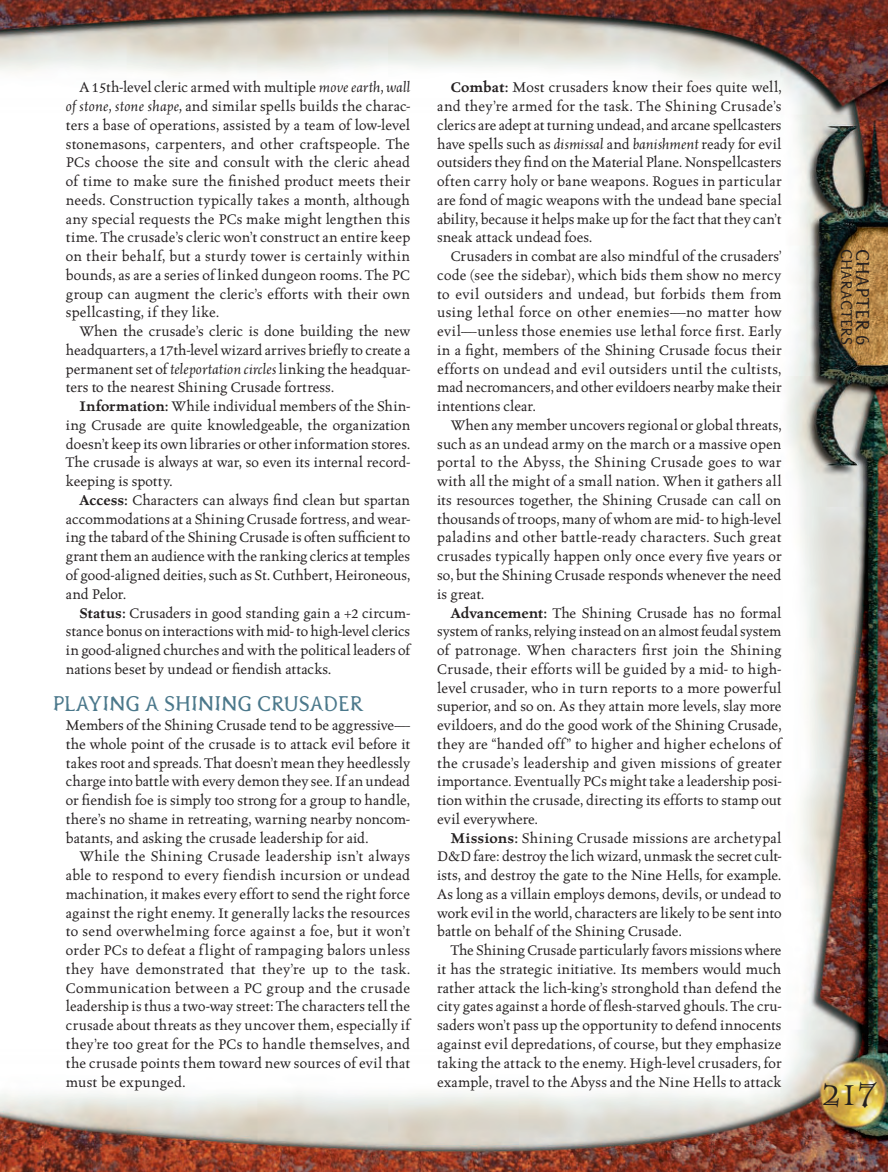
<style>
.page{position:relative;width:888px;height:1172px;background:#fff}
.page>*{position:absolute;margin:0;border:0;box-sizing:border-box;transform-origin:0 0}
.t1{font:33.75px "Alchemy Gold A24";color:#231f20}
.t2{font:20.55px "Pterra dactyl";letter-spacing:-.015em;color:#4b788b}
.t3{font:18px "Pterra dactyl";letter-spacing:.015em;color:#231f20}
.t4{font:500 15.75px/18.8px "Celestia Antiqua";color:#231f20;text-align:justify}
.t5{font:15px "Pterra dactyl";letter-spacing:.02em;color:#231f20}
.s1{font-style:italic}
.s2{font-weight:600}
</style>
<div class="page">
<img style="left:0;top:0;width:888px;height:1171px">
<p class="t4" style="left:66px;top:79px;width:346px;text-indent:14px">A 15th-level cleric armed with multiple <span class="s1">move earth, wall of stone, stone shape,</span> and similar spells builds the charac&shy;ters a base of operations, assisted by a team of low-level stonemasons, carpenters, and other craftspeople. The PCs choose the site and consult with the cleric ahead of time to make sure the finished product meets their needs. Construction typically takes a month, although any special requests the PCs make might lengthen this time. The crusade’s cleric won’t construct an entire keep on their behalf, but a sturdy tower is certainly within bounds, as are a series of linked dungeon rooms. The PC group can augment the cleric’s efforts with their own spellcasting, if they like.</p>
<p class="t4" style="left:66px;top:322px;width:346px;text-indent:13px">When the crusade’s cleric is done building the new headquarters, a 17th-level wizard arrives briefly to create a permanent set of <span class="s1">teleportation circles</span> linking the headquar&shy;ters to the nearest Shining Crusade fortress.</p>
<p class="t4" style="left:66px;top:397px;width:346px;text-indent:13px"><span class="s2">Information:</span> While individual members of the Shin&shy;ing Crusade are quite knowledgeable, the organization doesn’t keep its own libraries or other information stores.<br>The crusade is always at war, so even its internal record&shy;keeping is spotty.</p>
<p class="t4" style="left:66px;top:491px;width:346px;text-indent:13px"><span class="s2">Access:</span> Characters can always find clean but spartan accommodations at a Shining Crusade fortress, and wear&shy;ing the tabard of the Shining Crusade is often sufficient to grant them an audience with the ranking clerics at temples of good-aligned deities, such as St. Cuthbert, Heironeous, and Pelor.</p>
<p class="t4" style="left:66px;top:604px;width:346px;text-indent:13px"><span class="s2">Status:</span> Crusaders in good standing gain a +2 circum&shy;stance bonus on interactions with mid- to high-level clerics in good-aligned churches and with the political leaders of nations beset by undead or fiendish attacks.</p>
<h2 class="t2" style="left:52px;top:696px;width:312px">PLAYING A SHINING CRUSADER</h2>
<p class="t4" style="left:66px;top:716px;width:346px">Members of the Shining Crusade tend to be aggressive— the whole point of the crusade is to attack evil before it takes root and spreads. That doesn’t mean they heedlessly charge into battle with every demon they see. If an undead or fiendish foe is simply too strong for a group to handle, there’s no shame in retreating, warning nearby noncom&shy;batants, and asking the crusade leadership for aid.</p>
<p class="t4" style="left:66px;top:847px;width:346px;text-indent:13px">While the Shining Crusade leadership isn’t always able to respond to every fiendish incursion or undead machination, it makes every effort to send the right force against the right enemy. It generally lacks the resources to send overwhelming force against a foe, but it won’t order PCs to defeat a flight of rampaging balors unless they have demonstrated that they’re up to the task.<br>Communication between a PC group and the crusade leadership is thus a two-way street: The characters tell the crusade about threats as they uncover them, especially if they’re too great for the PCs to handle themselves, and the crusade points them toward new sources of evil that must be expunged.</p>
<p class="t4" style="left:437px;top:79px;width:346px;text-indent:13px"><span class="s2">Combat:</span> Most crusaders know their foes quite well, and they’re armed for the task. The Shining Crusade’s clerics are adept at turning undead, and arcane spellcasters have spells such as <span class="s1">dismissal</span> and <span class="s1">banishment</span> ready for evil outsiders they find on the Material Plane. Nonspellcasters often carry holy or bane weapons. Rogues in particular are fond of magic weapons with the undead bane special ability, because it helps make up for the fact that they can’t sneak attack undead foes.</p>
<p class="t4" style="left:437px;top:247px;width:346px;text-indent:14px">Crusaders in combat are also mindful of the crusaders’ code (see the sidebar), which bids them show no mercy to evil outsiders and undead, but forbids them from using lethal force on other enemies—no matter how evil—unless those enemies use lethal force first. Early in a fight, members of the Shining Crusade focus their efforts on undead and evil outsiders until the cultists, mad necromancers, and other evildoers nearby make their intentions clear.</p>
<p class="t4" style="left:437px;top:416px;width:346px;text-indent:14px">When any member uncovers regional or global threats, such as an undead army on the march or a massive open portal to the Abyss, the Shining Crusade goes to war with all the might of a small nation. When it gathers all its resources together, the Shining Crusade can call on thousands of troops, many of whom are mid- to high-level paladins and other battle-ready characters. Such great crusades typically happen only once every five years or so, but the Shining Crusade responds whenever the need is great.</p>
<p class="t4" style="left:437px;top:604px;width:346px;text-indent:13px"><span class="s2">Advancement:</span> The Shining Crusade has no formal system of ranks, relying instead on an almost feudal system of patronage. When characters first join the Shining Crusade, their efforts will be guided by a mid- to high&shy;level crusader, who in turn reports to a more powerful superior, and so on. As they attain more levels, slay more evildoers, and do the good work of the Shining Crusade, they are “handed off” to higher and higher echelons of the crusade’s leadership and given missions of greater importance. Eventually PCs might take a leadership posi&shy;tion within the crusade, directing its efforts to stamp out evil everywhere.</p>
<p class="t4" style="left:437px;top:829px;width:346px;text-indent:13px"><span class="s2">Missions:</span> Shining Crusade missions are archetypal D&amp;D fare: destroy the lich wizard, unmask the secret cult&shy;ists, and destroy the gate to the Nine Hells, for example.<br>As long as a villain employs demons, devils, or undead to work evil in the world, characters are likely to be sent into battle on behalf of the Shining Crusade.</p>
<p class="t4" style="left:437px;top:941px;width:346px;text-indent:14px">The Shining Crusade particularly favors missions where it has the strategic initiative. Its members would much rather attack the lich-king’s stronghold than defend the city gates against a horde of flesh-starved ghouls. The cru&shy;saders won’t pass up the opportunity to defend innocents against evil depredations, of course, but they emphasize taking the attack to the enemy. High-level crusaders, for example, travel to the Abyss and the Nine Hells to attack</p>
<p class="t5" style="left:852px;top:249px;width:98px;rotate:90deg">CHARACTERS</p>
<p class="t3" style="left:869px;top:249px;width:97px;rotate:90deg">CHAPTER 6</p>
<h1 class="t1" style="left:821px;top:1073px;width:58px">217</h1>
</div>
